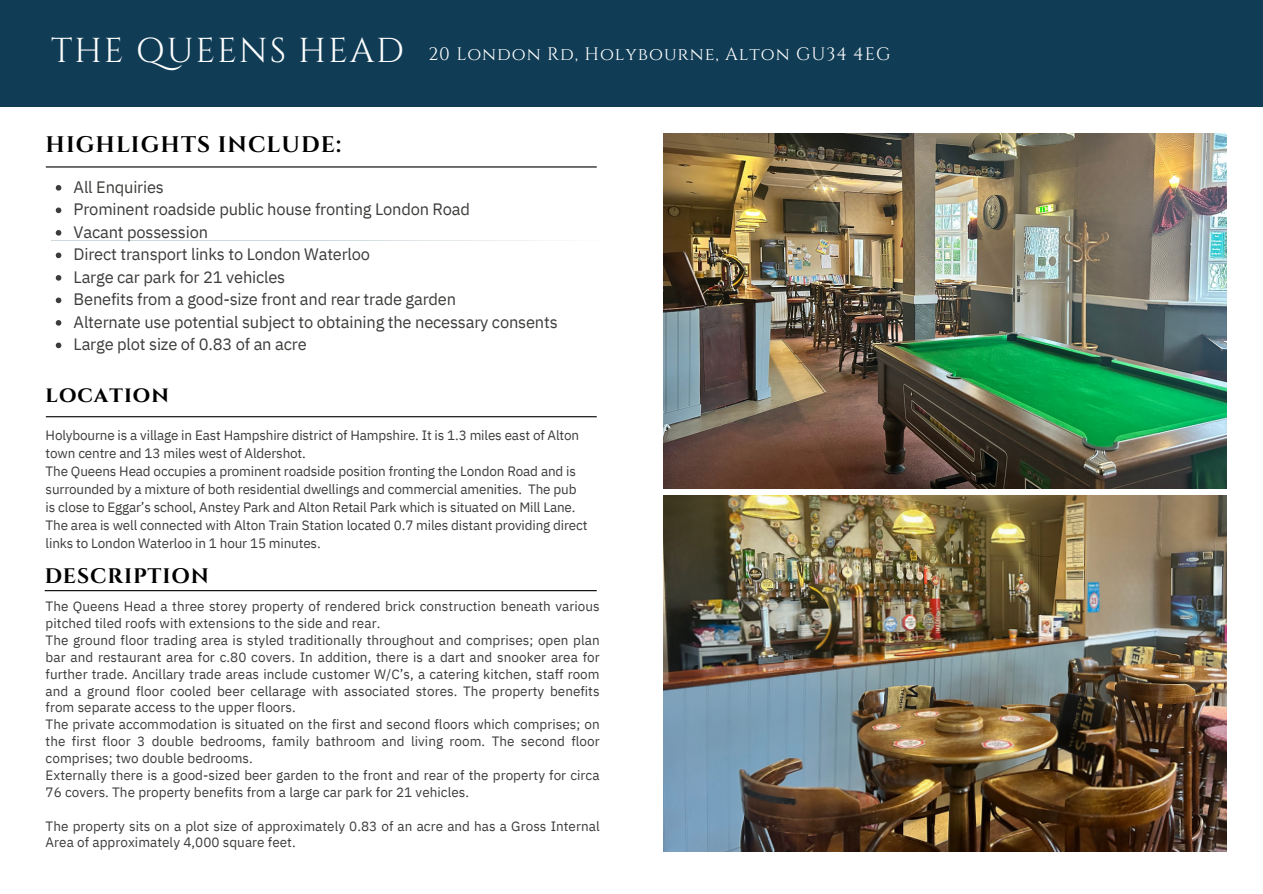
<style>
.page{position:relative;width:1263px;height:894px;background:#fff}
.page>*{position:absolute;margin:0;border:0;box-sizing:border-box;transform-origin:0 0}
.t1{font:34.5px "Cinzel";letter-spacing:.05em;color:#fff}
.t2{font:700 22.5px "Cinzel";letter-spacing:.045em;color:#000}
.t3{font:700 21px "Cinzel";letter-spacing:.045em;color:#000}
.t4{font:18px "Cinzel";letter-spacing:.05em;color:#fff}
.t5{font:16.5px "IBM Plex Sans";letter-spacing:-.01em;color:#3c3c3b}
.t6{font:13.5px/16.8px "IBM Plex Sans";letter-spacing:.005em;color:#3c3c3b}
</style>
<div class="page">
<div style="left:0;top:0;width:1262px;height:106px;background:#103c55"></div>
<hr style="left:51px;top:240px;width:563px;height:1px;background:#103c55">
<svg style="left:56px;top:185px;width:5px;height:5px"></svg>
<svg style="left:56px;top:207px;width:5px;height:6px"></svg>
<svg style="left:56px;top:230px;width:5px;height:5px"></svg>
<svg style="left:56px;top:252px;width:5px;height:6px"></svg>
<svg style="left:56px;top:275px;width:5px;height:5px"></svg>
<svg style="left:56px;top:297px;width:5px;height:6px"></svg>
<svg style="left:56px;top:320px;width:5px;height:5px"></svg>
<svg style="left:56px;top:342px;width:5px;height:6px"></svg>
<hr style="left:46px;top:166px;width:551px;height:1px;background:#000">
<hr style="left:46px;top:416px;width:551px;height:1px;background:#000">
<hr style="left:45px;top:590px;width:552px;height:1px;background:#000">
<img style="left:663px;top:133px;width:563px;height:355px">
<img style="left:663px;top:495px;width:563px;height:356px">
<p class="t1" style="left:51px;top:29px;width:354px">THE QUEENS HEAD</p>
<p class="t4" style="left:428px;top:42px;width:463px">20 London Rd, Holybourne, Alton GU34 4EG</p>
<p class="t2" style="left:46px;top:130px;width:297px">HIGHLIGHTS INCLUDE:</p>
<p class="t5" style="left:74px;top:176px;width:92px">All Enquiries</p>
<p class="t5" style="left:74px;top:198px;width:398px">Prominent roadside public house fronting London Road</p>
<p class="t5" style="left:74px;top:221px;width:136px">Vacant possession</p>
<p class="t5" style="left:74px;top:243px;width:298px">Direct transport links to London Waterloo</p>
<p class="t5" style="left:74px;top:266px;width:213px">Large car park for 21 vehicles</p>
<p class="t5" style="left:74px;top:288px;width:384px">Benefits from a good-size front and rear trade garden</p>
<p class="t5" style="left:74px;top:311px;width:486px">Alternate use potential subject to obtaining the necessary consents</p>
<p class="t5" style="left:74px;top:333px;width:235px">Large plot size of 0.83 of an acre</p>
<p class="t2" style="left:46px;top:380px;width:125px">location</p>
<p class="t6" style="left:46px;top:425px;width:535px;line-height:18px">Holybourne is a village in East Hampshire district of Hampshire. It is 1.3 miles east of Alton town centre and 13 miles west of Aldershot.</p>
<p class="t6" style="left:46px;top:461px;width:543px;line-height:18px">The Queens Head occupies a prominent roadside position fronting the London Road and is surrounded by a mixture of both residential dwellings and commercial amenities. The pub is close to Eggar’s school, Anstey Park and Alton Retail Park which is situated on Mill Lane.<br>The area is well connected with Alton Train Station located 0.7 miles distant providing direct links to London Waterloo in 1 hour 15 minutes.</p>
<p class="t3" style="left:45px;top:562px;width:166px">DESCRIPTION</p>
<p class="t6" style="left:46px;top:597px;width:555px">The Queens Head a three storey property of rendered brick construction beneath various pitched tiled roofs with extensions to the side and rear.</p>
<p class="t6" style="left:46px;top:631px;width:555px;text-align:justify">The ground floor trading area is styled traditionally throughout and comprises; open plan bar and restaurant area for c.80 covers. In addition, there is a dart and snooker area for further trade. Ancillary trade areas include customer W/C’s, a catering kitchen, staff room and a ground floor cooled beer cellarage with associated stores. The property benefits from separate access to the upper floors.</p>
<p class="t6" style="left:46px;top:715px;width:555px;text-align:justify">The private accommodation is situated on the first and second floors which comprises; on the first floor 3 double bedrooms, family bathroom and living room. The second floor comprises; two double bedrooms.</p>
<p class="t6" style="left:46px;top:766px;width:555px">Externally there is a good-sized beer garden to the front and rear of the property for circa<br>76 covers. The property benefits from a large car park for 21 vehicles.</p>
<p class="t6" style="left:46px;top:816px;width:555px">The property sits on a plot size of approximately 0.83 of an acre and has a Gross Internal<br>Area of approximately 4,000 square feet.</p>
</div>
